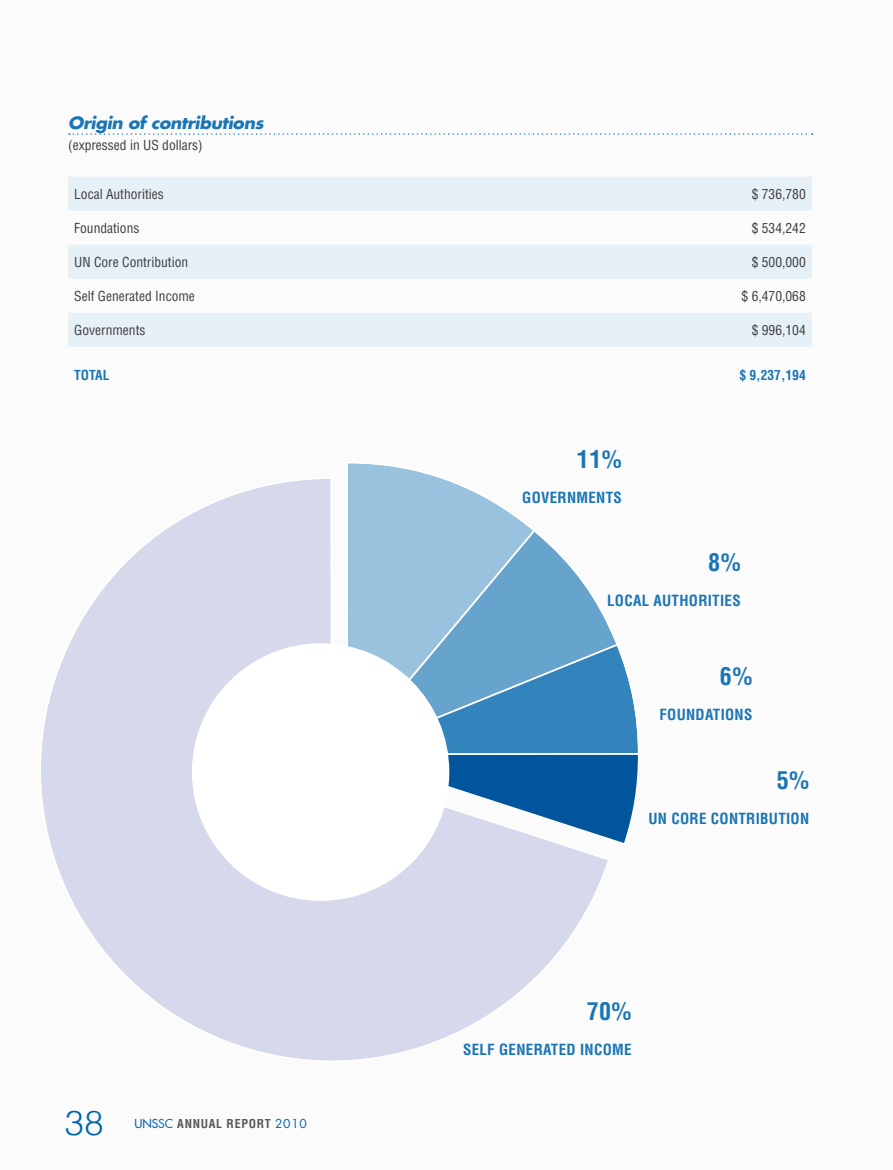
<style>
.page{position:relative;width:893px;height:1170px;background:#fff}
.page>*{position:absolute;margin:0;border:0;box-sizing:border-box;transform-origin:0 0}
.t1{font:300 34.5px "Helvetica";color:#0066ac}
.t2{font:700 condensed 24px "Helvetica";color:#1a75b4}
.t3{font:italic 700 16.5px "Futura";letter-spacing:-.02em;color:#1a75b4;scale:1.04 1}
.t4{font:700 condensed 15px "Helvetica";letter-spacing:.02em;color:#1a75b4}
.t5{font:condensed 13.5px "Helvetica";color:#3e3d40}
.t6{font:700 condensed 13.5px "Helvetica";color:#1a75b4}
.t7{font:700 condensed 12px "Helvetica";letter-spacing:.06em;color:#58585a}
.s1{font-family:"Futura";font-weight:400;font-stretch:normal;color:#0066ac}
</style>
<div class="page">
<div style="left:0;top:0;width:893px;height:1169px;background:#fbfbfb"></div>
<svg style="left:69px;top:133px;width:744px;height:2px"></svg>
<svg style="left:68px;top:177px;width:744px;height:170px;fill:#e6f0f7"></svg>
<svg style="left:348px;top:463px;width:88px;height:14px"></svg>
<svg style="left:41px;top:477px;width:567px;height:584px;fill:#d5d9eb"></svg>
<svg style="left:347px;top:530px;width:291px;height:314px"></svg>
<div style="left:192px;top:643px;width:257px;height:257px;background:#fff;border-radius:50%"></div>
<p class="t3" style="left:68px;top:111px;width:189px">Origin of contributions</p>
<p class="t5" style="left:68px;top:136px;width:136px">(expressed in US dollars)</p>
<p class="t5" style="left:74px;top:186px;width:91px">Local Authorities</p>
<p class="t5" style="left:752px;top:186px;width:55px">$ 736,780</p>
<p class="t5" style="left:74px;top:220px;width:67px">Foundations</p>
<p class="t5" style="left:752px;top:220px;width:55px">$ 534,242</p>
<p class="t5" style="left:74px;top:254px;width:115px">UN Core Contribution</p>
<p class="t5" style="left:752px;top:254px;width:55px">$ 500,000</p>
<p class="t5" style="left:74px;top:288px;width:122px">Self Generated I ncome</p>
<p class="t5" style="left:742px;top:288px;width:66px">$ 6,470,068</p>
<p class="t5" style="left:74px;top:322px;width:73px">Governments</p>
<p class="t5" style="left:752px;top:322px;width:55px">$ 996,104</p>
<p class="t6" style="left:74px;top:367px;width:29px">TOTAL</p>
<p class="t6" style="left:739px;top:367px;width:68px">$ 9,237,194</p>
<h2 class="t2" style="left:577px;top:444px;width:46px">11%</h2>
<p class="t4" style="left:522px;top:488px;width:101px">GOVERNMENTS</p>
<h2 class="t2" style="left:708px;top:547px;width:34px">8%</h2>
<p class="t4" style="left:607px;top:591px;width:135px">LOCAL AUTHORITIES</p>
<h2 class="t2" style="left:720px;top:661px;width:34px">6%</h2>
<p class="t4" style="left:659px;top:705px;width:95px">FOUNDATIONS</p>
<h1 class="t1" style="left:65px;top:1101px;width:40px">38</h1>
<p class="t7" style="left:134px;top:1115px;width:174px"><span class="s1">UNS</span><span class="s1">SC</span> ANN UAL REPORT <span class="s1">2010</span></p>
<h2 class="t2" style="left:777px;top:765px;width:34px">5%</h2>
<p class="t4" style="left:648px;top:809px;width:162px">UN CORE CONTRIBUTION</p>
<h2 class="t2" style="left:587px;top:995px;width:46px">70%</h2>
<p class="t4" style="left:463px;top:1039px;width:170px">SELF GENERATED INCOME</p>
</div>
